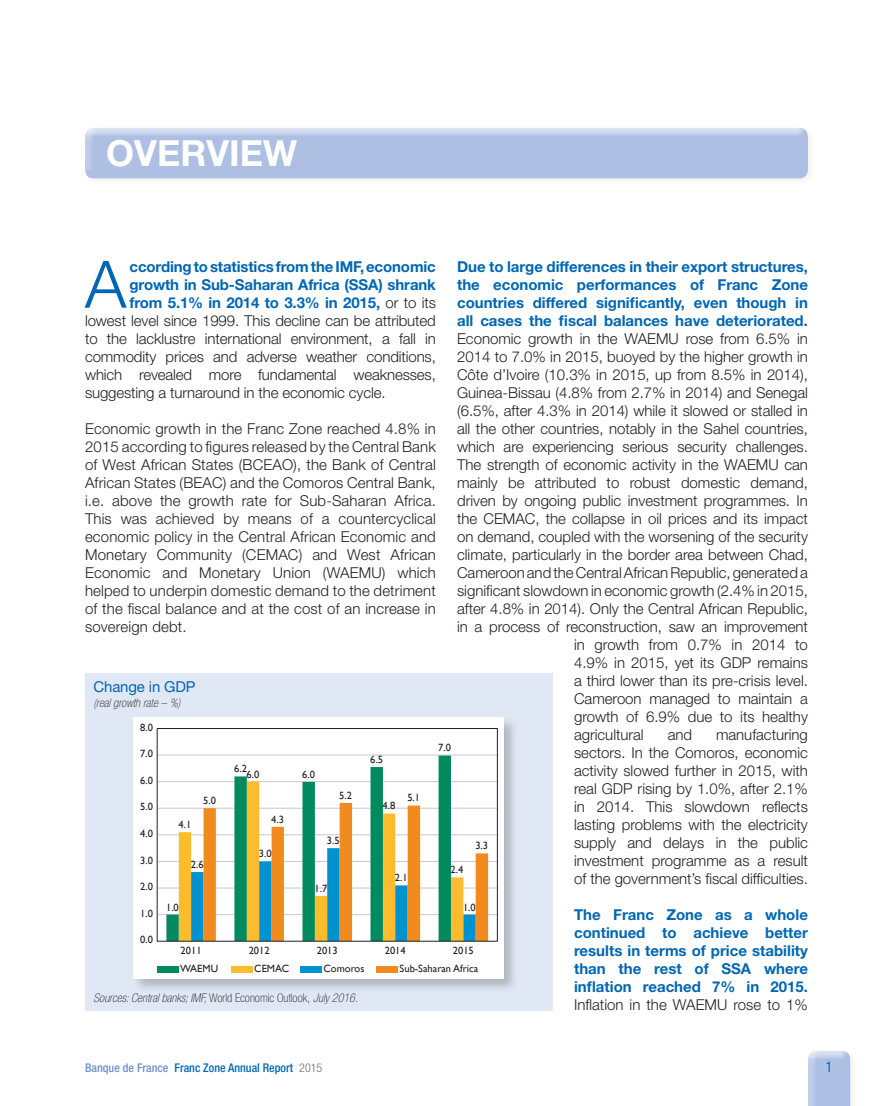
<style>
.page{position:relative;width:876px;height:1106px;background:#fff}
.page>*{position:absolute;margin:0;border:0;box-sizing:border-box;transform-origin:0 0}
.t1{font:300 65.4px "Helvetica Neue LT Std";color:#0166b3}
.t2{font:700 36px "Helvetica Neue LT Std";color:#fff}
.t3{font:300 15px/18px "Helvetica Neue LT Std";color:#231f20;text-align:justify}
.t4{font:700 15px/18px "Helvetica Neue LT Std";color:#0166b3;text-align:justify}
.t5{font:15px "Helvetica Neue LT Std";letter-spacing:-.01em;color:#0166b3}
.t6{font:condensed 15px "Helvetica Neue LT Std";color:#0166b3;scale:.9 1}
.t7{font:italic 100 condensed 12px "Helvetica Neue LT Std";color:#231f20}
.t8{font:500 condensed 12px "Helvetica Neue LT Std";color:#0166b3}
.t9{font:10.5px "Gill Sans";color:#231f20}
.s1{font-weight:300;color:#231f20}
.s2{font-style:normal}
.s3{color:#6990ca}
.s4{font-weight:300;color:#6c6d70}
</style>
<div class="page">
<div style="left:83px;top:126px;width:733px;height:60px;background:#fafafa"></div>
<div style="left:85px;top:126px;width:723px;height:47px;background:#fff;opacity:.75"></div>
<div style="left:85px;top:129px;width:723px;height:51px;background:#fff;opacity:.75"></div>
<div style="left:808px;top:1051px;width:45px;height:55px;background:#fff;opacity:.75"></div>
<div style="left:85px;top:673px;width:468px;height:337px;background:#e1e8f5"></div>
<div style="left:132px;top:715px;width:387px;height:279px;background:#231f20;opacity:.25"></div>
<div style="left:134px;top:717px;width:370px;height:262px;background:#fff"></div>
<div style="left:157px;top:966px;width:21px;height:6px;background:#008a5e"></div>
<div style="left:231px;top:966px;width:22px;height:6px;background:#fdbb2e"></div>
<div style="left:300px;top:966px;width:22px;height:6px;background:#0093d0"></div>
<div style="left:377px;top:966px;width:21px;height:6px;background:#f28b1d"></div>
<hr style="left:157px;top:754px;width:340px;height:1px;background:#c7c8ca">
<hr style="left:157px;top:781px;width:340px;height:1px;background:#c7c8ca">
<hr style="left:157px;top:807px;width:340px;height:1px;background:#c7c8ca">
<hr style="left:157px;top:834px;width:340px;height:1px;background:#c7c8ca">
<hr style="left:157px;top:861px;width:340px;height:1px;background:#c7c8ca">
<hr style="left:157px;top:887px;width:340px;height:1px;background:#c7c8ca">
<hr style="left:157px;top:914px;width:340px;height:1px;background:#c7c8ca">
<svg style="left:166px;top:755px;width:285px;height:184px"></svg>
<svg style="left:179px;top:781px;width:272px;height:158px"></svg>
<svg style="left:191px;top:848px;width:13px;height:91px"></svg>
<svg style="left:204px;top:803px;width:284px;height:136px"></svg>
<div style="left:157px;top:728px;width:341px;height:213px;border:1px solid #231f20"></div>
<h2 class="t2" style="left:106px;top:131px;width:192px">OVERVIEW</h2>
<h1 class="t1" style="left:85px;top:244px;width:43px">A</h1>
<p class="t4" style="left:130px;top:257px;width:308px">ccording to statistics from the IMF, economic</p>
<p class="t4" style="left:457px;top:257px;width:352px">Due to large differences in their export structures, the economic performances of Franc Zone countries differed significantly, even though in all cases the fiscal balances have deteriorated.</p>
<p class="t3" style="left:457px;top:329px;width:352px">Economic growth in the WAEMU rose from 6.5% in</p>
<p class="t3" style="left:457px;top:347px;width:352px">2014 to 7.0% in 2015, buoyed by the higher growth in</p>
<p class="t3" style="left:457px;top:365px;width:352px">Côte d’Ivoire (10.3% in 2015, up from 8.5% in 2014),</p>
<p class="t3" style="left:457px;top:383px;width:352px">Guinea-Bissau (4.8% from 2.7% in 2014) and Senegal</p>
<p class="t3" style="left:457px;top:401px;width:352px">(6.5%, after 4.3% in 2014) while it slowed or stalled in</p>
<p class="t3" style="left:457px;top:419px;width:352px">all the other countries, notably in the Sahel countries,</p>
<p class="t3" style="left:457px;top:437px;width:352px">which are experiencing serious security challenges.</p>
<p class="t3" style="left:457px;top:455px;width:352px">The strength of economic activity in the WAEMU can</p>
<p class="t3" style="left:457px;top:473px;width:352px">mainly be attributed to robust domestic demand,</p>
<p class="t3" style="left:457px;top:491px;width:352px">driven by ongoing public investment programmes. In</p>
<p class="t3" style="left:457px;top:509px;width:352px">the CEMAC, the collapse in oil prices and its impact</p>
<p class="t3" style="left:457px;top:527px;width:352px">on demand, coupled with the worsening of the security</p>
<p class="t3" style="left:457px;top:545px;width:352px">climate, particularly in the border area between Chad,</p>
<p class="t3" style="left:457px;top:563px;width:352px">Cameroon and the Central African Republic, generated a</p>
<p class="t3" style="left:457px;top:581px;width:352px">significant slowdown in economic growth (2.4% in 2015,</p>
<p class="t3" style="left:457px;top:599px;width:352px">after 4.8% in 2014). Only the Central African Republic,</p>
<p class="t3" style="left:457px;top:617px;width:352px">in a process of reconstruction, saw an improvement</p>
<p class="t3" style="left:574px;top:635px;width:235px">in growth from 0.7% in 2014 to</p>
<p class="t3" style="left:574px;top:653px;width:235px">4.9% in 2015, yet its GDP remains</p>
<p class="t3" style="left:574px;top:671px;width:235px">a third lower than its pre-crisis level.</p>
<p class="t3" style="left:574px;top:689px;width:235px">Cameroon managed to maintain a</p>
<p class="t3" style="left:574px;top:707px;width:235px">growth of 6.9% due to its healthy</p>
<p class="t3" style="left:574px;top:725px;width:71px">agricultural</p>
<p class="t3" style="left:668px;top:725px;width:26px">and</p>
<p class="t4" style="left:130px;top:275px;width:308px">growth in Sub-Saharan Africa (SSA) shrank</p>
<p class="t4" style="left:130px;top:293px;width:308px">from 5.1% in 2014 to 3.3% in 2015, <span class="s1">or to its</span></p>
<p class="t3" style="left:85px;top:311px;width:352px">lowest level since 1999. This decline can be attributed</p>
<p class="t3" style="left:85px;top:329px;width:352px">to the lacklustre international environment, a fall in</p>
<p class="t3" style="left:85px;top:347px;width:352px">commodity prices and adverse weather conditions,</p>
<p class="t3" style="left:85px;top:365px;width:352px">which revealed more fundamental weaknesses,</p>
<p class="t3" style="left:85px;top:383px;width:302px">suggesting a turnaround in the economic cycle.</p>
<p class="t3" style="left:85px;top:419px;width:352px">Economic growth in the Franc Zone reached 4.8% in 2015 according to figures released by the Central Bank of West African States (BCEAO), the Bank of Central African States (BEAC) and the Comoros Central Bank, i.e. above the growth rate for Sub-Saharan Africa.<br>This was achieved by means of a countercyclical economic policy in the Central African Economic and Monetary Community (CEMAC) and West African Economic and Monetary Union (WAEMU) which helped to underpin domestic demand to the detriment of the fiscal balance and at the cost of an increase in sovereign debt.</p>
<p class="t5" style="left:94px;top:678px;width:104px">Change in GDP</p>
<p class="t7" style="left:94px;top:695px;width:89px">(real growth rate – %)</p>
<p class="t9" style="left:140px;top:721px;width:14px">8.0</p>
<p class="t3" style="left:574px;top:725px;width:235px;text-indent:142px">manufacturing sectors. In the Comoros, economic activity slowed further in 2015, with real GDP rising by 1.0%, after 2.1% in 2014. This slowdown reflects lasting problems with the electricity supply and delays in the public investment programme as a result of the government’s fiscal difficulties.</p>
<p class="t4" style="left:574px;top:905px;width:235px">The Franc Zone as a whole continued to achieve better results in terms of price stability than the rest of SSA where inflation reached 7% in 2015.</p>
<p class="t3" style="left:574px;top:995px;width:235px">Inflation in the WAEMU rose to 1%</p>
<p class="t9" style="left:438px;top:741px;width:14px">7.0</p>
<p class="t9" style="left:140px;top:747px;width:14px">7.0</p>
<p class="t9" style="left:370px;top:753px;width:14px">6.5</p>
<p class="t9" style="left:234px;top:762px;width:14px">6.2</p>
<p class="t9" style="left:246px;top:768px;width:14px">6.0</p>
<p class="t9" style="left:302px;top:768px;width:14px">6.0</p>
<p class="t9" style="left:140px;top:774px;width:14px">6.0</p>
<p class="t9" style="left:339px;top:789px;width:14px">5.2</p>
<p class="t9" style="left:407px;top:792px;width:14px">5.1</p>
<p class="t9" style="left:203px;top:794px;width:14px">5.0</p>
<p class="t9" style="left:383px;top:799px;width:14px">4.8</p>
<p class="t9" style="left:140px;top:800px;width:14px">5.0</p>
<p class="t9" style="left:271px;top:813px;width:14px">4.3</p>
<p class="t9" style="left:178px;top:818px;width:14px">4.1</p>
<p class="t9" style="left:140px;top:827px;width:14px">4.0</p>
<p class="t9" style="left:327px;top:834px;width:14px">3.5</p>
<p class="t9" style="left:475px;top:839px;width:14px">3.3</p>
<p class="t9" style="left:259px;top:847px;width:14px">3.0</p>
<p class="t9" style="left:140px;top:854px;width:14px">3.0</p>
<p class="t9" style="left:191px;top:858px;width:14px">2.6</p>
<p class="t9" style="left:451px;top:863px;width:14px">2.4</p>
<p class="t9" style="left:395px;top:871px;width:14px">2.1</p>
<p class="t9" style="left:140px;top:880px;width:14px">2.0</p>
<p class="t9" style="left:315px;top:882px;width:14px">1.7</p>
<p class="t9" style="left:166px;top:900px;width:14px">1.0</p>
<p class="t9" style="left:463px;top:900px;width:14px">1.0</p>
<p class="t9" style="left:140px;top:907px;width:14px">1.0</p>
<p class="t9" style="left:140px;top:933px;width:14px">0.0</p>
<p class="t9" style="left:181px;top:944px;width:22px">2011</p>
<p class="t9" style="left:249px;top:944px;width:22px">2012</p>
<p class="t9" style="left:317px;top:944px;width:22px">2013</p>
<p class="t9" style="left:385px;top:944px;width:22px">2014</p>
<p class="t9" style="left:453px;top:944px;width:22px">2015</p>
<p class="t9" style="left:180px;top:962px;width:39px">WAEMU</p>
<p class="t9" style="left:254px;top:962px;width:36px">CEMAC</p>
<p class="t9" style="left:324px;top:962px;width:42px">Comoros</p>
<p class="t9" style="left:400px;top:962px;width:80px">Sub-Saharan Africa</p>
<p class="t7" style="left:94px;top:991px;width:266px">Sources: Central banks; IMF, <span class="s2">World Economic Outlook,</span> July 2016.</p>
<p class="t8" style="left:85px;top:1060px;width:239px"><span class="s3">Banque de France</span> Franc Zone Annual Report <span class="s4">2015</span></p>
<p class="t6" style="left:826px;top:1058px;width:9px">1</p>
</div>
